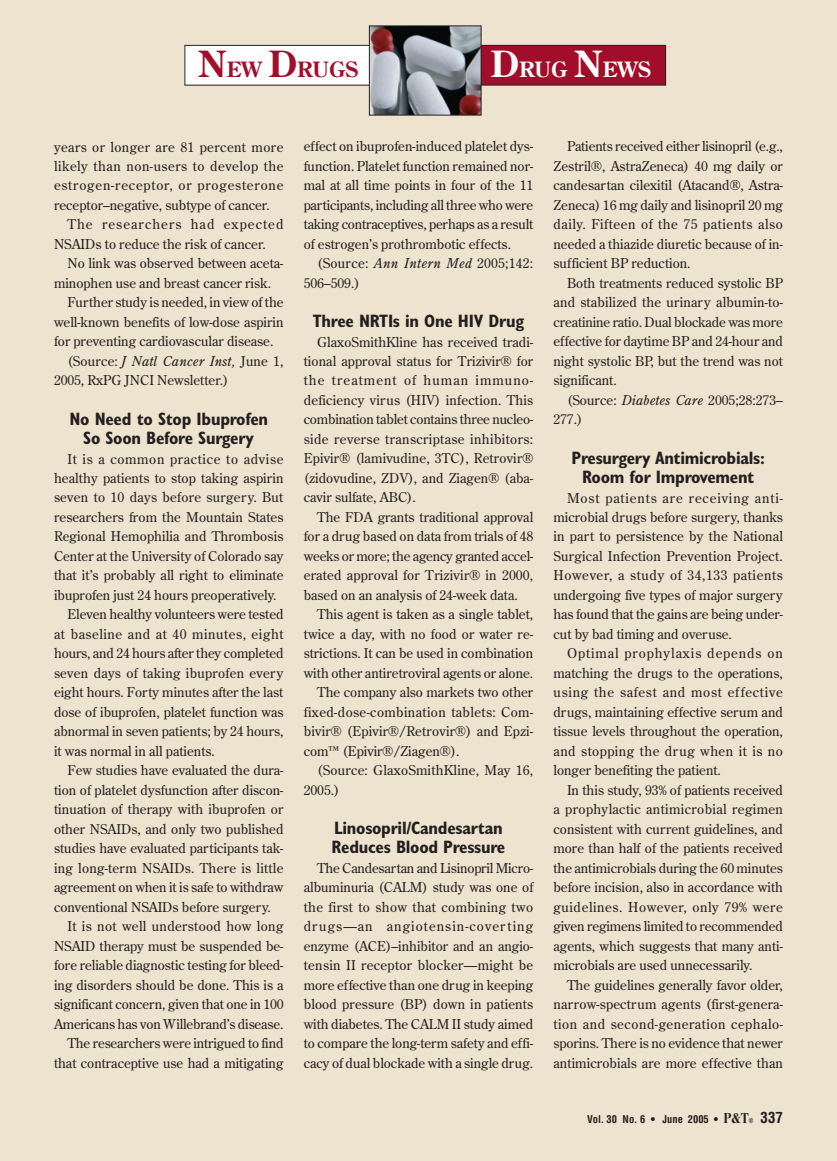
<style>
.page{position:relative;width:837px;height:1161px;background:#eee3ce}
.page>*{position:absolute;margin:0;border:0;box-sizing:border-box;transform-origin:0 0}
.t1{font:700 21px "Century Old Style";color:#a20e29}
.t2{font:700 21px "Century Old Style";color:#fff}
.t3{font:700 condensed 18px/19.5px "Gill Sans";letter-spacing:-.015em;color:#231f20;text-align:center}
.t4{font:13.5px/19.5px "Century Old Style";color:#231f20;text-align:justify}
.t5{font:13.5px/19.5px "Century Old Style";letter-spacing:.02em;color:#231f20}
.t6{font:13.5px "Century Old Style";letter-spacing:.025em;color:#231f20}
.t7{font:italic 13.5px "Century Old Style";letter-spacing:.01em;color:#231f20}
.t8{font:13.5px "Century Old Style";letter-spacing:.04em;color:#231f20}
.t9{font:13.5px "Century Old Style";letter-spacing:.045em;color:#231f20}
.t10{font:700 condensed 10.5px "Helvetica";color:#231f20}
.s1{font-size:36px}
.s2{font-style:normal}
.s3{font-style:italic}
.s4{font-family:"Bodoni";font-stretch:normal;font-size:15px}
.s5{font-family:"Bodoni";font-stretch:normal;font-size:7.5px}
.s6{font-size:15px}
</style>
<div class="page">
<div style="left:185px;top:45px;width:188px;height:40px;background:#fff"></div>
<div style="left:184px;top:45px;width:190px;height:41px;border:1px solid #231f20"></div>
<div style="left:477px;top:45px;width:189px;height:40px;background:#a20e29"></div>
<div style="left:477px;top:45px;width:189px;height:41px;border:1px solid #231f20"></div>
<img style="left:371px;top:28px;width:109px;height:86px">
<div style="left:369px;top:26px;width:113px;height:90px;border:1px solid #231f20"></div>
<h1 class="t1" style="left:198px;top:62px;width:162px"><span class="s1">N</span>EW <span class="s1">D</span>RUGS</h1>
<h1 class="t2" style="left:491px;top:62px;width:162px"><span class="s1">D</span>RUG <span class="s1">N</span>EWS</h1>
<p class="t4" style="left:54px;top:138px;width:231px">years or longer are 81 percent more likely than non-users to develop the estrogen-receptor, or progesterone receptor–negative, subtype of cancer.</p>
<p class="t4" style="left:54px;top:216px;width:231px;text-indent:14px">The researchers had expected<br>NSAIDs to reduce the risk of cancer.</p>
<p class="t4" style="left:68px;top:255px;width:217px">No link was observed between aceta-</p>
<p class="t4" style="left:54px;top:274px;width:219px">minophen use and breast cancer risk.</p>
<p class="t4" style="left:68px;top:294px;width:218px">Further study is needed, in view of the</p>
<p class="t4" style="left:54px;top:313px;width:231px">well-known benefits of low-dose aspirin</p>
<p class="t4" style="left:54px;top:333px;width:221px">for preventing cardiovascular disease.</p>
<p class="t7" style="left:68px;top:356px;width:218px"><span class="s2">(Source:</span> J Natl Cancer Inst, <span class="s2">June 1,</span></p>
<p class="t4" style="left:54px;top:372px;width:176px">2005, RxPG JNCI Newsletter.)</p>
<h2 class="t3" style="left:69px;top:411px;width:200px">No Need to Stop Ibuprofen<br>So Soon Before Surgery</h2>
<p class="t9" style="left:68px;top:453px;width:217px">It is a common practice to advise</p>
<p class="t4" style="left:54px;top:469px;width:231px">healthy patients to stop taking aspirin</p>
<p class="t5" style="left:54px;top:489px;width:231px">seven to 10 days before surgery. But</p>
<p class="t4" style="left:54px;top:508px;width:231px">researchers from the Mountain States</p>
<p class="t4" style="left:54px;top:528px;width:231px">Regional Hemophilia and Thrombosis</p>
<p class="t4" style="left:54px;top:547px;width:231px">Center at the University of Colorado say</p>
<p class="t4" style="left:54px;top:567px;width:231px">that it’s probably all right to eliminate</p>
<p class="t4" style="left:54px;top:586px;width:224px">ibuprofen just 24 hours preoperatively.</p>
<p class="t4" style="left:68px;top:606px;width:218px">Eleven healthy volunteers were tested</p>
<p class="t8" style="left:54px;top:629px;width:231px">at baseline and at 40 minutes, eight</p>
<p class="t4" style="left:54px;top:645px;width:231px">hours, and 24 hours after they completed</p>
<p class="t5" style="left:54px;top:664px;width:231px">seven days of taking ibuprofen every</p>
<p class="t4" style="left:54px;top:684px;width:231px">eight hours. Forty minutes after the last</p>
<p class="t4" style="left:54px;top:703px;width:231px">dose of ibuprofen, platelet function was</p>
<p class="t4" style="left:54px;top:723px;width:231px">abnormal in seven patients; by 24 hours,</p>
<p class="t4" style="left:54px;top:742px;width:162px">it was normal in all patients.</p>
<p class="t4" style="left:68px;top:762px;width:217px">Few studies have evaluated the dura-</p>
<p class="t4" style="left:54px;top:781px;width:231px">tion of platelet dysfunction after discon-</p>
<p class="t4" style="left:54px;top:801px;width:231px">tinuation of therapy with ibuprofen or</p>
<p class="t4" style="left:54px;top:820px;width:231px">other NSAIDs, and only two published</p>
<p class="t4" style="left:54px;top:840px;width:231px">studies have evaluated participants tak-</p>
<p class="t4" style="left:54px;top:859px;width:231px">ing long-term NSAIDs. There is little</p>
<p class="t4" style="left:54px;top:879px;width:231px">agreement on when it is safe to withdraw</p>
<p class="t4" style="left:54px;top:898px;width:218px">conventional NSAIDs before surgery.</p>
<p class="t6" style="left:68px;top:921px;width:218px">It is not well understood how long</p>
<p class="t4" style="left:54px;top:937px;width:231px">NSAID therapy must be suspended be-</p>
<p class="t4" style="left:54px;top:957px;width:231px">fore reliable diagnostic testing for bleed-</p>
<p class="t4" style="left:54px;top:976px;width:231px">ing disorders should be done. This is a</p>
<p class="t4" style="left:54px;top:996px;width:231px">significant concern, given that one in 100</p>
<p class="t4" style="left:54px;top:1015px;width:231px">Americans has von Willebrand’s disease.</p>
<p class="t4" style="left:68px;top:1035px;width:218px">The researchers were intrigued to find</p>
<p class="t4" style="left:54px;top:1054px;width:231px">that contraceptive use had a mitigating</p>
<p class="t4" style="left:304px;top:138px;width:231px">effect on ibuprofen-induced platelet dys&shy;function. Platelet function remained nor&shy;mal at all time points in four of the 11 participants, including all three who were taking contraceptives, perhaps as a result of estrogen’s prothrombotic effects.</p>
<p class="t5" style="left:304px;top:255px;width:231px;text-indent:14px">(Source: <span class="s3">Ann Intern Med</span> 2005;142:<br>506–509.)</p>
<h2 class="t3" style="left:313px;top:313px;width:213px">Three NRTIs in One HIV Drug</h2>
<p class="t4" style="left:304px;top:333px;width:231px;text-indent:14px">GlaxoSmithKline has received tradi&shy;tional approval status for Trizivir® for the treatment of human immuno&shy;deficiency virus (HIV) infection. This combination tablet contains three nucleo&shy;side reverse transcriptase inhibitors:<br>Epivir® (lamivudine, 3TC), Retrovir® (zidovudine, ZDV), and Ziagen® (aba&shy;cavir sulfate, ABC).</p>
<p class="t4" style="left:304px;top:508px;width:231px;text-indent:14px">The FDA grants traditional approval for a drug based on data from trials of 48 weeks or more; the agency granted accel&shy;erated approval for Trizivir® in 2000, based on an analysis of 24-week data.</p>
<p class="t4" style="left:317px;top:606px;width:217px">This agent is taken as a single tablet,</p>
<p class="t4" style="left:304px;top:625px;width:231px">twice a day, with no food or water re-</p>
<p class="t4" style="left:304px;top:645px;width:231px">strictions. It can be used in combination</p>
<p class="t4" style="left:304px;top:664px;width:231px">with other antiretroviral agents or alone.</p>
<p class="t4" style="left:317px;top:684px;width:218px">The company also markets two other</p>
<p class="t6" style="left:304px;top:707px;width:231px">fixed-dose-combination tablets: Com-</p>
<p class="t4" style="left:304px;top:723px;width:231px">bivir® (Epivir®/Retrovir®) and Epzi-</p>
<p class="t4" style="left:304px;top:742px;width:157px">com™ (Epivir®/Ziagen®).</p>
<p class="t4" style="left:317px;top:762px;width:217px">(Source: GlaxoSmithKline, May 16,</p>
<p class="t4" style="left:304px;top:781px;width:37px">2005.)</p>
<h2 class="t3" style="left:332px;top:820px;width:175px;text-align:left">Linosopril/Candesartan<br>Reduces Blood Pressure</h2>
<p class="t4" style="left:304px;top:859px;width:231px;text-indent:14px">The Candesartan and Lisinopril Micro&shy;albuminuria (CALM) study was one of the first to show that combining two drugs—an angiotensin-coverting enzyme (ACE)–inhibitor and an angio&shy;tensin II receptor blocker—might be more effective than one drug in keeping blood pressure (BP) down in patients with diabetes. The CALM II study aimed to compare the long-term safety and effi&shy;cacy of dual blockade with a single drug.</p>
<p class="t4" style="left:554px;top:138px;width:231px;text-indent:14px">Patients received either lisinopril (e.g., Zestril®, AstraZeneca) 40 mg daily or candesartan cilexitil (Atacand®, Astra-Zeneca) 16 mg daily and lisinopril 20 mg daily. Fifteen of the 75 patients also needed a thiazide diuretic because of in&shy;sufficient BP reduction.</p>
<p class="t4" style="left:554px;top:274px;width:231px;text-indent:14px">Both treatments reduced systolic BP and stabilized the urinary albumin-to&shy;creatinine ratio. Dual blockade was more effective for daytime BP and 24-hour and night systolic BP, but the trend was not significant.</p>
<p class="t4" style="left:554px;top:391px;width:231px;text-indent:13px">(Source: <span class="s3">Diabetes Care</span> 2005;28:273–<br>277.)</p>
<h2 class="t3" style="left:572px;top:450px;width:195px">Presurgery Antimicrobials:<br>Room for Improvement</h2>
<p class="t4" style="left:554px;top:489px;width:231px;text-indent:14px">Most patients are receiving anti&shy;microbial drugs before surgery, thanks in part to persistence by the National Surgical Infection Prevention Project.<br>However, a study of 34,133 patients undergoing five types of major surgery has found that the gains are being under&shy;cut by bad timing and overuse.</p>
<p class="t4" style="left:554px;top:645px;width:231px;text-indent:14px">Optimal prophylaxis depends on matching the drugs to the operations, using the safest and most effective drugs, maintaining effective serum and tissue levels throughout the operation, and stopping the drug when it is no longer benefiting the patient.</p>
<p class="t4" style="left:554px;top:781px;width:231px;text-indent:14px">In this study, 93% of patients received a prophylactic antimicrobial regimen consistent with current guidelines, and more than half of the patients received the antimicrobials during the 60 minutes before incision, also in accordance with guidelines. However, only 79% were given regimens limited to recommended agents, which suggests that many anti&shy;microbials are used unnecessarily.</p>
<p class="t4" style="left:554px;top:976px;width:231px;text-indent:14px">The guidelines generally favor older, narrow-spectrum agents (first-genera&shy;tion and second-generation cephalo&shy;sporins. There is no evidence that newer antimicrobials are more effective than</p>
<p class="t10" style="left:587px;top:1115px;width:197px">Vol. 30 No. 6 • June 2005 • <span class="s4">P&amp;T</span><span class="s5">®</span> <span class="s6">337</span></p>
</div>
